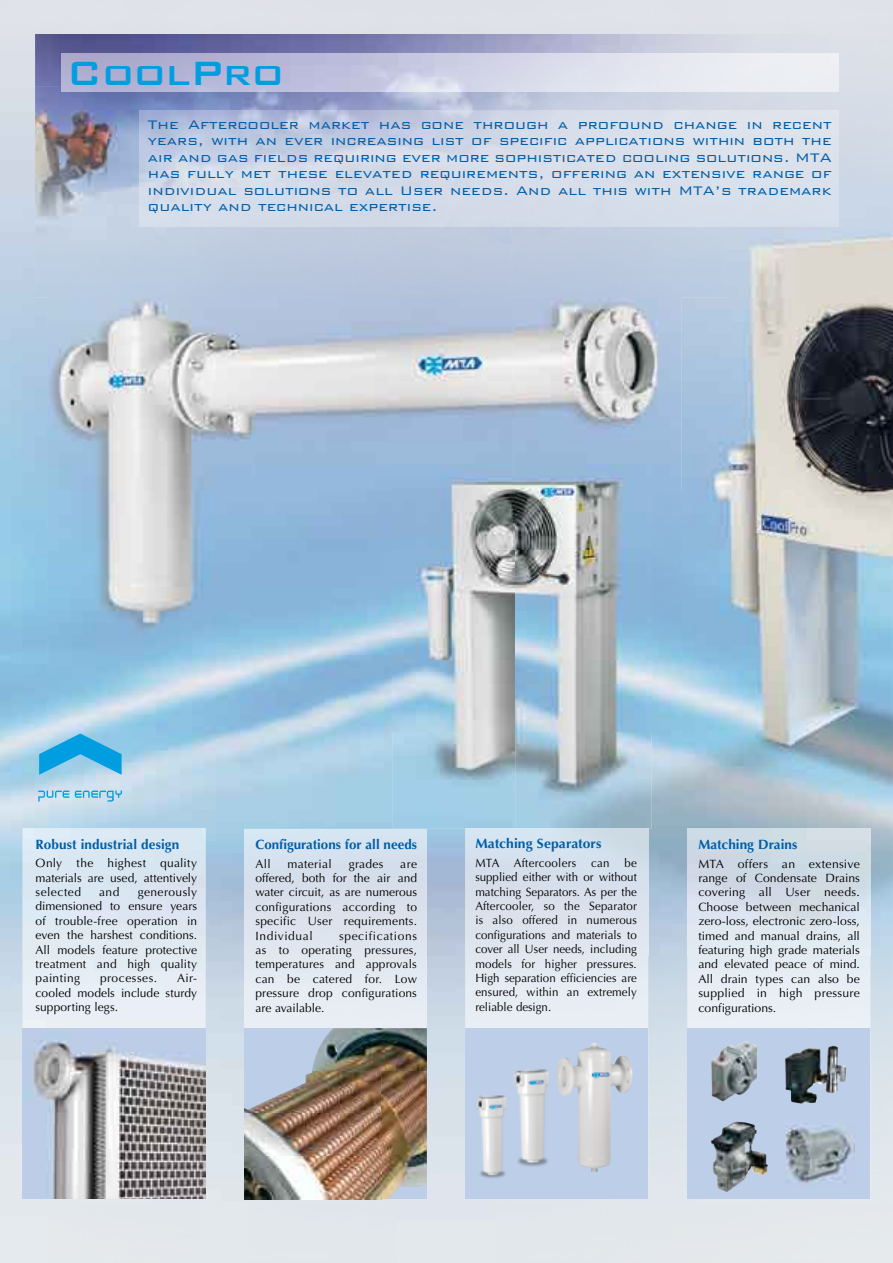
<style>
.page{position:relative;width:893px;height:1263px;background:#fff}
.page>*{position:absolute;margin:0;border:0;box-sizing:border-box;transform-origin:0 0}
.t1{font:500 45px "Bank Gothic";letter-spacing:-.01em;color:#009ee0}
.t2{font:300 16.5px/16.5px "Bank Gothic";color:#005ea8;text-align:justify}
.t3{font:700 13.5px "Optima LT";color:#005ea8}
.t4{font:12px/14.4px "Optima LT";letter-spacing:.01em;color:#000;text-align:justify}
.t5{font:12px/14.4px "Optima LT";letter-spacing:.01em;color:#000;text-align:justify;scale:.96 1}
.t6{font:12px "Optima LT";letter-spacing:.045em;color:#000}
.t7{font:12px "Optima LT";letter-spacing:.03em;color:#000}
</style>
<div class="page">
<img style="left:0;top:52px;width:49px;height:1211px">
<img style="left:49px;top:637px;width:347px;height:204px">
<img style="left:199px;top:841px;width:48px;height:422px">
<img style="left:844px;top:955px;width:49px;height:308px">
<div style="left:247px;top:1199px;width:150px;height:64px;background:#e1e7eb"></div>
<img style="left:795px;top:184px;width:98px;height:668px">
<img style="left:652px;top:298px;width:143px;height:348px">
<img style="left:648px;top:646px;width:147px;height:206px">
<img style="left:648px;top:852px;width:39px;height:103px">
<img style="left:870px;top:852px;width:23px;height:103px">
<img style="left:35px;top:34px;width:159px;height:105px">
<img style="left:194px;top:34px;width:636px;height:20px">
<img style="left:35px;top:139px;width:105px;height:53px">
<img style="left:35px;top:192px;width:159px;height:106px">
<img style="left:620px;top:227px;width:210px;height:71px">
<img style="left:62px;top:54px;width:777px;height:38px">
<img style="left:830px;top:110px;width:9px;height:116px">
<div style="left:140px;top:188px;width:375px;height:38px;background:#d4dbe8"></div>
<div style="left:515px;top:184px;width:315px;height:43px;background:#d6deea"></div>
<img style="left:23px;top:828px;width:183px;height:370px">
<img style="left:515px;top:828px;width:133px;height:127px">
<img style="left:687px;top:828px;width:183px;height:200px">
<svg style="left:39px;top:733px;width:83px;height:42px;background:#55b7e4"></svg>
<svg style="left:38px;top:791px;width:31px;height:10px"></svg>
<svg style="left:75px;top:791px;width:47px;height:10px"></svg>
<img style="left:48px;top:298px;width:415px;height:193px">
<img style="left:463px;top:298px;width:52px;height:166px">
<img style="left:48px;top:491px;width:344px;height:146px">
<img style="left:515px;top:298px;width:167px;height:193px">
<div style="left:652px;top:491px;width:30px;height:146px;background:#8ab7db"></div>
<hr style="left:48px;top:295px;width:634px;height:3px;background:#b5c5dd">
<img style="left:392px;top:464px;width:260px;height:364px">
<div style="left:465px;top:1028px;width:183px;height:171px;background:#bccee8"></div>
<img style="left:23px;top:1029px;width:182px;height:170px">
<div style="left:244px;top:1028px;width:183px;height:171px;background:#bccee8"></div>
<img style="left:312px;top:1028px;width:115px;height:43px">
<img style="left:244px;top:1071px;width:183px;height:128px">
<div style="left:687px;top:1028px;width:183px;height:171px;background:#bccee8"></div>
<img style="left:477px;top:1095px;width:29px;height:83px">
<img style="left:556px;top:1043px;width:77px;height:43px">
<img style="left:558px;top:1086px;width:73px;height:43px">
<img style="left:577px;top:1129px;width:34px;height:43px">
<img style="left:514px;top:1069px;width:35px;height:98px">
<img style="left:711px;top:1041px;width:46px;height:60px">
<img style="left:785px;top:1046px;width:53px;height:58px">
<img style="left:711px;top:1122px;width:57px;height:70px">
<img style="left:786px;top:1124px;width:68px;height:60px">
<h1 class="t1" style="left:66px;top:38px;width:219px">CoolPro</h1>
<p class="t2" style="left:148px;top:115px;width:685px">The Aftercooler market has gone through a profound change in recent years, with an ever increasing list of specific applications within both the air and gas fields requiring ever more sophisticated cooling solutions. MTA has fully met these elevated requirements, offering an extensive range of individual solutions to all User needs. And all this with MTA’s trademark quality and technical expertise.</p>
<p class="t3" style="left:36px;top:836px;width:145px">Robust industrial design</p>
<p class="t4" style="left:36px;top:856px;width:163px">Only the highest quality materials are used, attentively selected</p>
<p class="t4" style="left:36px;top:885px;width:163px;text-indent:102px">generously dimensioned to ensure years of trouble-free operation in even the harshest conditions.<br>All models feature protective treatment and high quality painting</p>
<p class="t4" style="left:99px;top:885px;width:22px">and</p>
<p class="t4" style="left:36px;top:971px;width:163px;text-indent:142px">Air&shy;cooled models include sturdy supporting legs.</p>
<p class="t6" style="left:100px;top:971px;width:59px">processes.</p>
<p class="t3" style="left:255px;top:836px;width:163px">Configurations for all needs</p>
<p class="t4" style="left:255px;top:856px;width:17px">All</p>
<p class="t7" style="left:288px;top:857px;width:46px">material</p>
<p class="t4" style="left:349px;top:856px;width:36px">grades</p>
<p class="t4" style="left:255px;top:856px;width:163px;text-indent:145px">are offered, both for the air and water circuit, as are numerous configurations according to specific User requirements.<br>Individual</p>
<p class="t4" style="left:255px;top:928px;width:163px;text-indent:84px">specifications as to operating pressures, temperatures and approvals can be catered for. Low pressure drop configurations are available.</p>
<p class="t3" style="left:475px;top:836px;width:128px">Matching Separators</p>
<p class="t5" style="left:475px;top:856px;width:170px">MTA Aftercoolers can be supplied either with or without matching Separators. As per the Aftercooler, so the Separator is also offered in numerous configurations and materials to cover all User needs, including models for higher pressures.<br>High separation efficiencies are ensured, within an extremely reliable design.</p>
<p class="t3" style="left:698px;top:836px;width:101px">Matching Drains</p>
<p class="t4" style="left:698px;top:856px;width:163px">MTA offers an extensive range of Condensate Drains covering all User needs.<br>Choose between mechanical zero-loss, electronic zero-loss, timed and manual drains, all featuring high grade materials and elevated peace of mind.<br>All drain types can also be supplied in high pressure configurations.</p>
</div>
